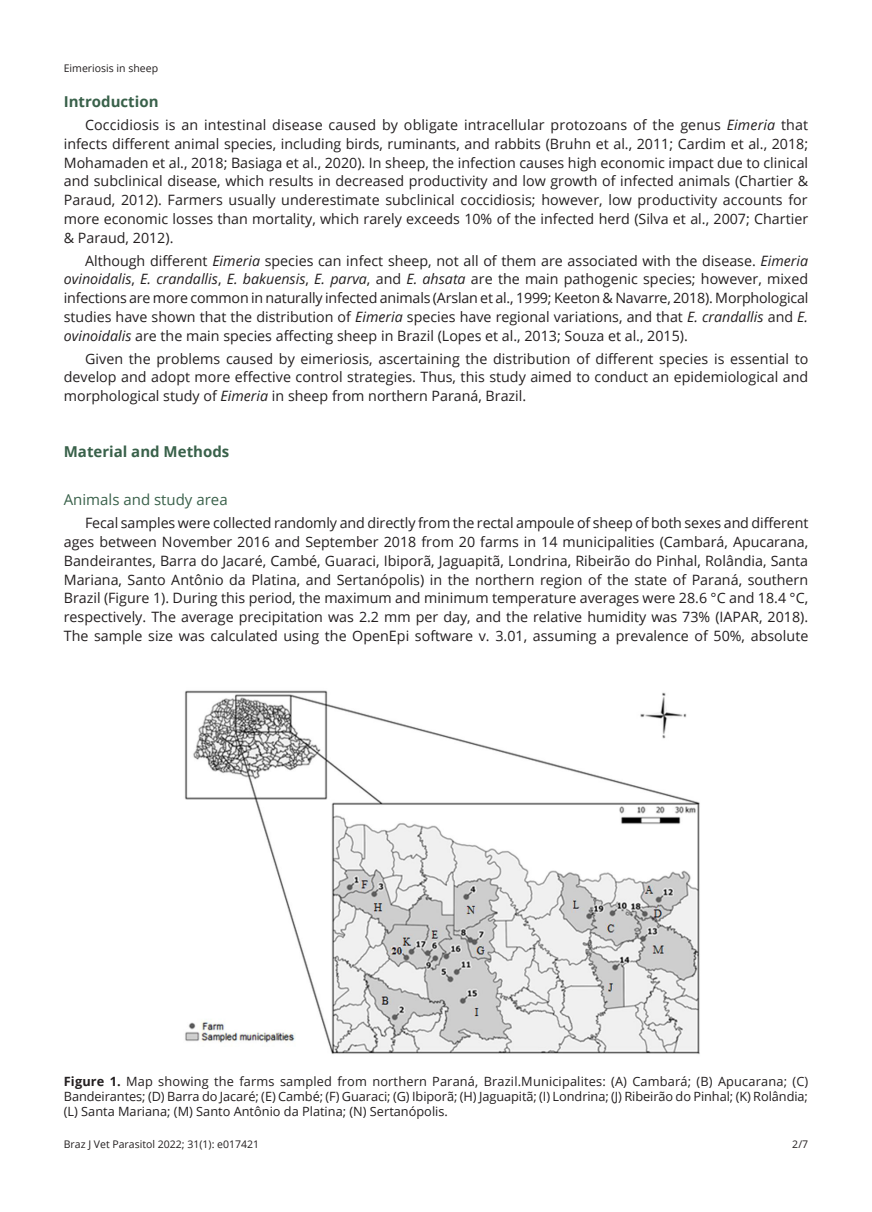
<style>
.page{position:relative;width:872px;height:1212px;background:#fff}
.page>*{position:absolute;margin:0;border:0;box-sizing:border-box;transform-origin:0 0}
.Heading1{font:700 15px "Open Sans";color:#39614a}
.Heading2{font:15px "Open Sans";color:#39614a}
.Paragraph{font:14.25px/18.8px "Open Sans";color:#231f20;text-align:justify}
.FigureCaption{font:12.75px/15.3px "Open Sans";color:#231f20;text-align:justify}
.t1{font:10.5px "Open Sans";color:#231f20}
.s1{font-style:italic}
.s2{font-weight:700}
</style>
<div class="page">
<img style="left:184px;top:690px;width:516px;height:364px">
<p class="t1" style="left:64px;top:61px;width:96px">Eimeriosis in sheep</p>
<p class="Heading1" style="left:64px;top:91px;width:96px">Introduction</p>
<p class="Paragraph" style="left:64px;top:115px;width:746px;text-indent:21px">Coccidiosis is an intestinal disease caused by obligate intracellular protozoans of the genus <span class="s1">Eimeria</span> that infects different animal species, including birds, ruminants, and rabbits (Bruhn et al., 2011; Cardim et al., 2018; Mohamaden et al., 2018; Basiaga et al., 2020). In sheep, the infection causes high economic impact due to clinical and subclinical disease, which results in decreased productivity and low growth of infected animals (Chartier &amp; Paraud, 2012). Farmers usually underestimate subclinical coccidiosis; however, low productivity accounts for more economic losses than mortality, which rarely exceeds 10% of the infected herd (Silva et al., 2007; Chartier &amp; Paraud, 2012).</p>
<p class="Paragraph" style="left:64px;top:251px;width:746px;text-indent:21px">Although different <span class="s1">Eimeria</span> species can infect sheep, not all of them are associated with the disease. <span class="s1">Eimeria ovinoidalis</span>, <span class="s1">E. crandallis</span>, <span class="s1">E. bakuensis</span>, <span class="s1">E. parva</span>, and <span class="s1">E. ahsata</span> are the main pathogenic species; however, mixed infections are more common in naturally infected animals (Arslan et al., 1999; Keeton &amp; Navarre, 2018). Morphological studies have shown that the distribution of <span class="s1">Eimeria</span> species have regional variations, and that <span class="s1">E. crandallis</span> and <span class="s1">E. ovinoidalis</span> are the main species affecting sheep in Brazil (Lopes et al., 2013; Souza et al., 2015).</p>
<p class="Paragraph" style="left:64px;top:349px;width:746px;text-indent:21px">Given the problems caused by eimeriosis, ascertaining the distribution of different species is essential to develop and adopt more effective control strategies. Thus, this study aimed to conduct an epidemiological and morphological study of <span class="s1">Eimeria</span> in sheep from northern Paraná, Brazil.</p>
<p class="Heading1" style="left:64px;top:441px;width:167px">Material and Methods</p>
<p class="Heading2" style="left:64px;top:489px;width:165px">Animals and study area</p>
<p class="Paragraph" style="left:64px;top:513px;width:746px;text-indent:21px">Fecal samples were collected randomly and directly from the rectal ampoule of sheep of both sexes and different ages between November 2016 and September 2018 from 20 farms in 14 municipalities (Cambará, Apucarana, Bandeirantes, Barra do Jacaré, Cambé, Guaraci, Ibiporã, Jaguapitã, Londrina, Ribeirão do Pinhal, Rolândia, Santa Mariana, Santo Antônio da Platina, and Sertanópolis) in the northern region of the state of Paraná, southern Brazil (Figure 1). During this period, the maximum and minimum temperature averages were 28.6 °C and 18.4 °C, respectively. The average precipitation was 2.2 mm per day, and the relative humidity was 73% (IAPAR, 2018).<br>The sample size was calculated using the OpenEpi software v. 3.01, assuming a prevalence of 50%, absolute</p>
<p class="FigureCaption" style="left:64px;top:1073px;width:746px"><span class="s2">Figure 1.</span> Map showing the farms sampled from northern Paraná, Brazil.Municipalites: (A) Cambará; (B) Apucarana; (C)<br>Bandeirantes; (D) Barra do Jacaré; (E) Cambé; (F) Guaraci; (G) Ibiporã; (H) Jaguapitã; (I) Londrina; (J) Ribeirão do Pinhal; (K) Rolândia; (L) Santa Mariana; (M) Santo Antônio da Platina; (N) Sertanópolis.</p>
<p class="t1" style="left:64px;top:1137px;width:197px">Braz J Vet Parasitol 2022; 31(1): e017421</p>
<p class="t1" style="left:792px;top:1137px;width:17px">2/7</p>
</div>
